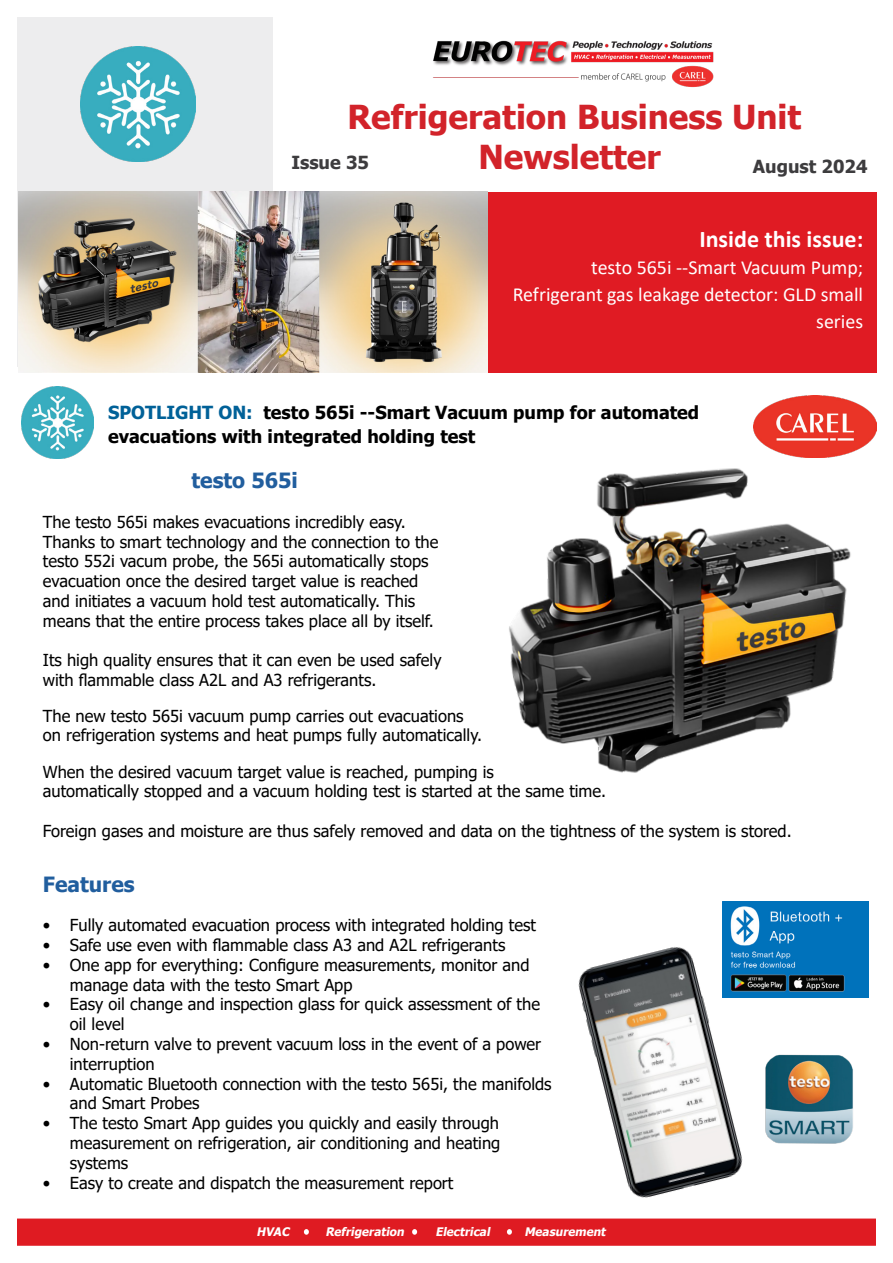
<style>
.page{position:relative;width:893px;height:1263px;background:#fff}
.page>*{position:absolute;margin:0;border:0;box-sizing:border-box;transform-origin:0 0}
.t1{font:700 33px "Tahoma";color:#d2232a}
.t2{font:700 24px "Calibri";color:#fff}
.t3{font:700 21px "Tahoma";color:#215e9e}
.t4{font:19.95px/27px "Calibri";color:#fff;text-align:right}
.t5{font:700 18px/24px "Tahoma";color:#000}
.t6{font:700 18px "Tahoma";color:#3d3c3e}
.t7{font:16.5px/19.8px "Tahoma";color:#000}
.t8{font:italic 700 11.85px "Tahoma";color:#fff}
.s1{color:#006198}
</style>
<div class="page">
<div style="left:17px;top:17px;width:256px;height:350px;background:#ededee"></div>
<div style="left:17px;top:1218px;width:859px;height:28px;background:#df1b22;border:2px solid #df1b22"></div>
<img style="left:433px;top:40px;width:281px;height:48px">
<img style="left:80px;top:46px;width:116px;height:116px">
<svg style="left:304px;top:1229px;width:5px;height:6px"></svg>
<svg style="left:412px;top:1229px;width:5px;height:6px"></svg>
<svg style="left:507px;top:1229px;width:5px;height:6px"></svg>
<img style="left:22px;top:386px;width:71px;height:72px">
<div style="left:478px;top:192px;width:399px;height:180px;background:#e01b23"></div>
<img style="left:753px;top:395px;width:124px;height:58px">
<img style="left:19px;top:192px;width:468px;height:180px">
<img style="left:578px;top:937px;width:187px;height:261px">
<img style="left:723px;top:902px;width:145px;height:95px">
<img style="left:751px;top:1045px;width:102px;height:111px">
<img style="left:509px;top:453px;width:342px;height:320px">
<h1 class="t1" style="left:347px;top:94px;width:455px">Refrigeration Business Unit</h1>
<p class="t6" style="left:291px;top:149px;width:79px">Issue 35</p>
<h1 class="t1" style="left:478px;top:134px;width:184px">Newsletter</h1>
<p class="t6" style="left:753px;top:154px;width:116px">August 2024</p>
<h2 class="t2" style="left:699px;top:222px;width:165px">Inside this issue:</h2>
<p class="t4" style="left:513px;top:253px;width:352px">testo 565i --Smart Vacuum Pump;<br>Refrigerant gas leakage detector: GLD small series</p>
<p class="t5" style="left:108px;top:401px;width:593px"><span class="s1">SPOTLIGHT ON:</span> testo 565i --Smart Vacuum pump for automated evacuations with integrated holding test</p>
<p class="t3" style="left:192px;top:466px;width:108px">testo 565i</p>
<p class="t7" style="left:43px;top:513px;width:397px">The testo 565i makes evacuations incredibly easy.<br>Thanks to smart technology and the connection to the testo 552i vacum probe, the 565i automatically stops evacuation once the desired target value is reached and initiates a vacuum hold test automatically. This means that the entire process takes place all by itself.</p>
<p class="t7" style="left:43px;top:651px;width:400px">Its high quality ensures that it can even be used safely with flammable class A2L and A3 refrigerants.</p>
<p class="t7" style="left:43px;top:707px;width:441px">The new testo 565i vacuum pump carries out evacuations on refrigeration systems and heat pumps fully automatically.</p>
<p class="t7" style="left:43px;top:762px;width:565px">When the desired vacuum target value is reached, pumping is<br>automatically stopped and a vacuum holding test is started at the same time.</p>
<p class="t7" style="left:43px;top:822px;width:750px">Foreign gases and moisture are thus safely removed and data on the tightness of the system is stored.</p>
<p class="t3" style="left:43px;top:869px;width:93px">Features</p>
<p class="t7" style="left:43px;top:916px;width:494px">• Fully automated evacuation process with integrated holding test</p>
<p class="t7" style="left:43px;top:936px;width:464px">• Safe use even with flammable class A3 and A2L refrigerants</p>
<p class="t7" style="left:70px;top:956px;width:461px;text-indent:-27px">• One app for everything: Configure measurements, monitor and manage data with the testo Smart App</p>
<p class="t7" style="left:70px;top:995px;width:472px;text-indent:-27px">• Easy oil change and inspection glass for quick assessment of the oil level</p>
<p class="t7" style="left:70px;top:1035px;width:473px;text-indent:-27px">• Non-return valve to prevent vacuum loss in the event of a power interruption</p>
<p class="t7" style="left:70px;top:1075px;width:483px;text-indent:-27px">• Automatic Bluetooth connection with the testo 565i, the manifolds and Smart Probes</p>
<p class="t7" style="left:70px;top:1114px;width:432px;text-align:justify;text-indent:-27px">• The testo Smart App guides you quickly and easily through measurement on refrigeration, air conditioning and heating systems</p>
<p class="t7" style="left:43px;top:1174px;width:412px">• Easy to create and dispatch the measurement report</p>
<p class="t8" style="left:256px;top:1223px;width:37px">HVAC</p>
<p class="t8" style="left:325px;top:1223px;width:83px">Refrigeration</p>
<p class="t8" style="left:435px;top:1223px;width:59px">Electrical</p>
<p class="t8" style="left:524px;top:1223px;width:86px">Measurement</p>
</div>
